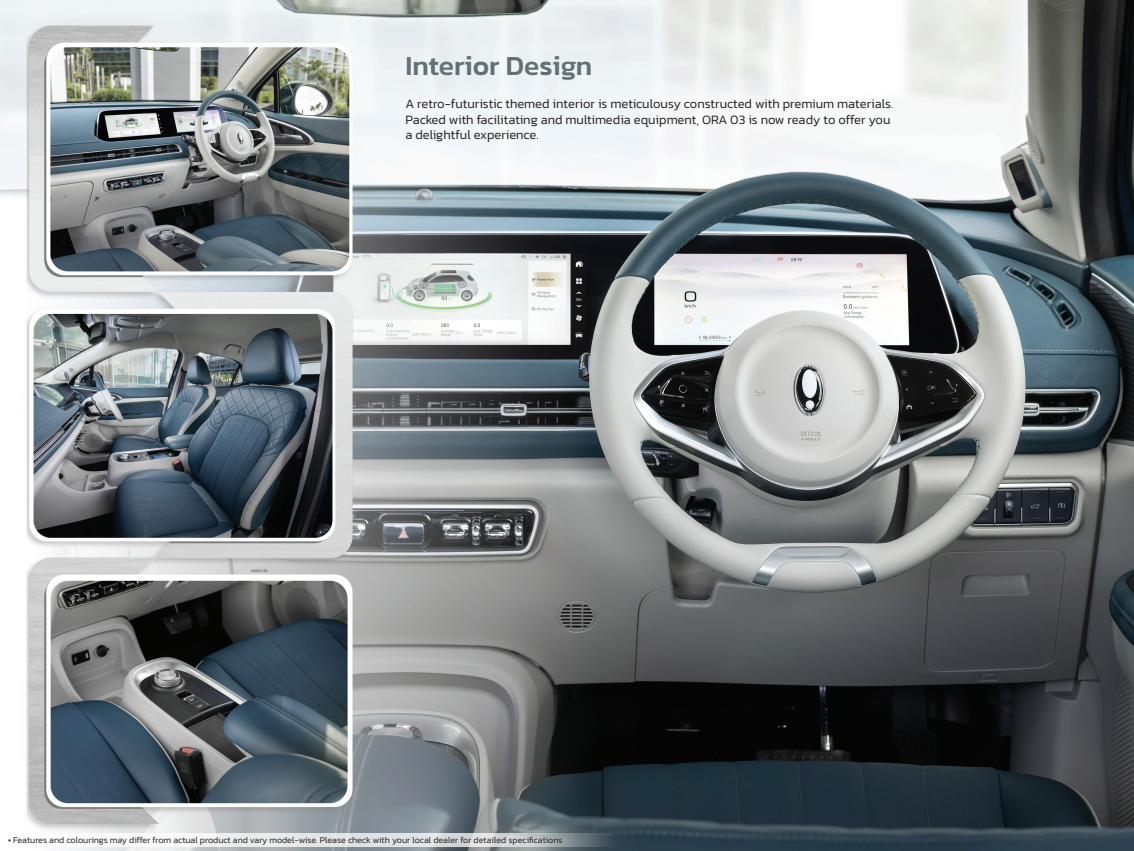
<style>
.page{position:relative;width:1134px;height:851px;background:#fff}
.page>*{position:absolute;margin:0;border:0;box-sizing:border-box;transform-origin:0 0}
.t1{font:500 28px "Kanit";color:#637076}
.t2{font:300 13px/15.6px "Kanit";color:#231f20}
.t3{font:300 9px "Kanit";color:#231f20}
</style>
<div class="page">
<img style="left:0;top:0;width:1134px;height:850px">
<svg style="left:0;top:833px;width:1134px;height:13px"></svg>
<h1 class="t1" style="left:405px;top:44px;width:188px">Interior Design</h1>
<p class="t2" style="left:405px;top:96px;width:489px">A retro-futuristic themed interior is meticulousy constructed with premium materials.<br>Packed with facilitating and multimedia equipment, ORA 03 is now ready to offer you a delightful experience.</p>
<p class="t3" style="left:8px;top:833px;width:556px">• Features and colourings may differ from actual product and vary model-wise. Please check with your local dealer for detailed specifications</p>
</div>
